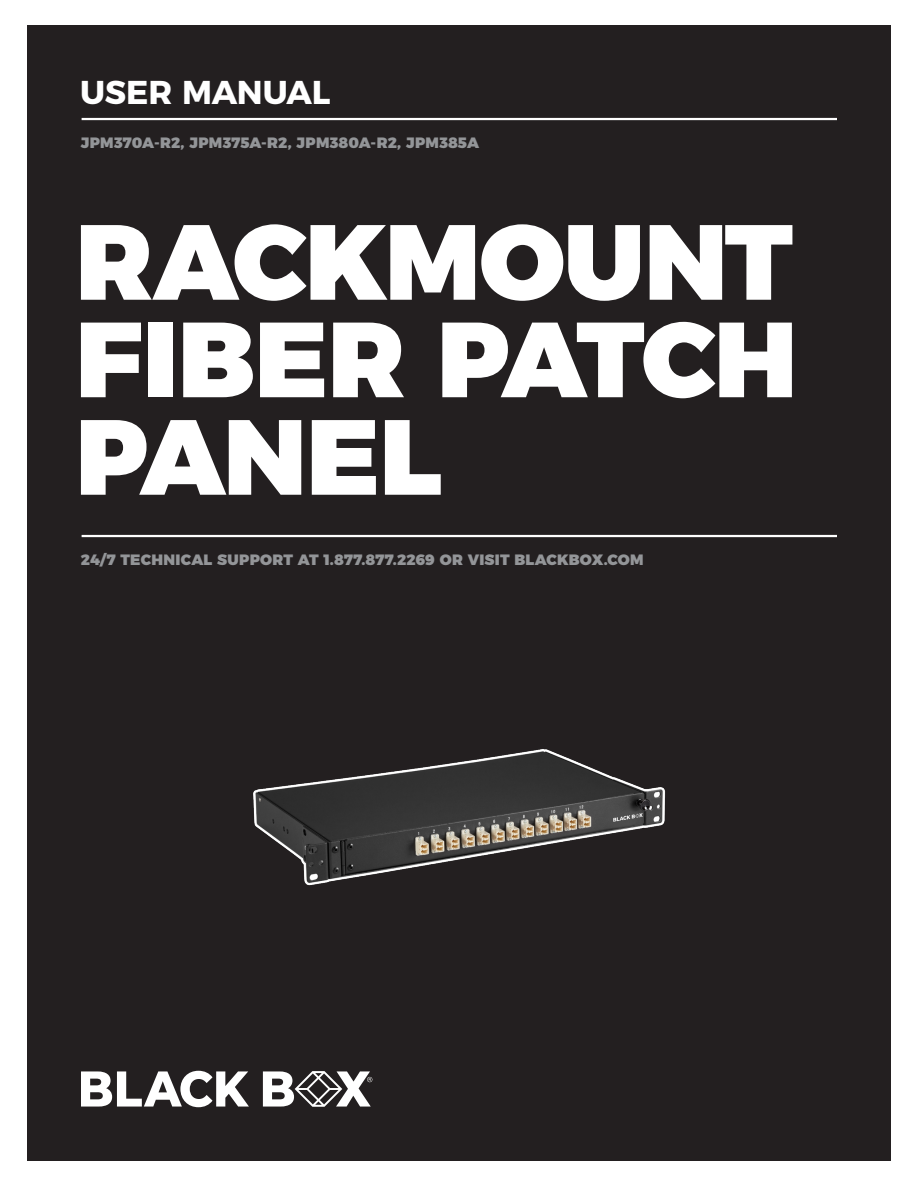
<style>
.page{position:relative;width:918px;height:1188px;background:#fff}
.page>*{position:absolute;margin:0;border:0;box-sizing:border-box;transform-origin:0 0}
.t1{font:900 106.5px/97.5px "Montserrat";letter-spacing:-.01em;color:#fff;text-align:justify}
.t2{font:700 33px "Montserrat";letter-spacing:-.01em;color:#fff}
.t3{font:900 15px "Montserrat";letter-spacing:.01em;color:#939598}
</style>
<div class="page">
<div style="left:27px;top:26px;width:864px;height:1135px;background:#231f20"></div>
<hr style="left:82px;top:118px;width:755px;height:2px;background:#fff">
<hr style="left:82px;top:535px;width:755px;height:2px;background:#fff">
<svg style="left:81px;top:1071px;width:168px;height:36px"></svg>
<svg style="left:263px;top:1071px;width:109px;height:36px"></svg>
<img style="left:253px;top:749px;width:412px;height:137px">
<p class="t2" style="left:80px;top:66px;width:252px">USER MANUAL</p>
<p class="t3" style="left:81px;top:130px;width:400px">JPM370A-R2, JPM375A-R2, JPM380A-R2, JPM385A</p>
<p class="t1" style="left:76px;top:205px;width:723px">RACKMOUNT FIBER PATCH PANEL</p>
<p class="t3" style="left:81px;top:547px;width:564px">24/7 TECHNICAL SUPPORT AT 1.877.877.2269 OR VISIT BLACKBOX.COM</p>
</div>
